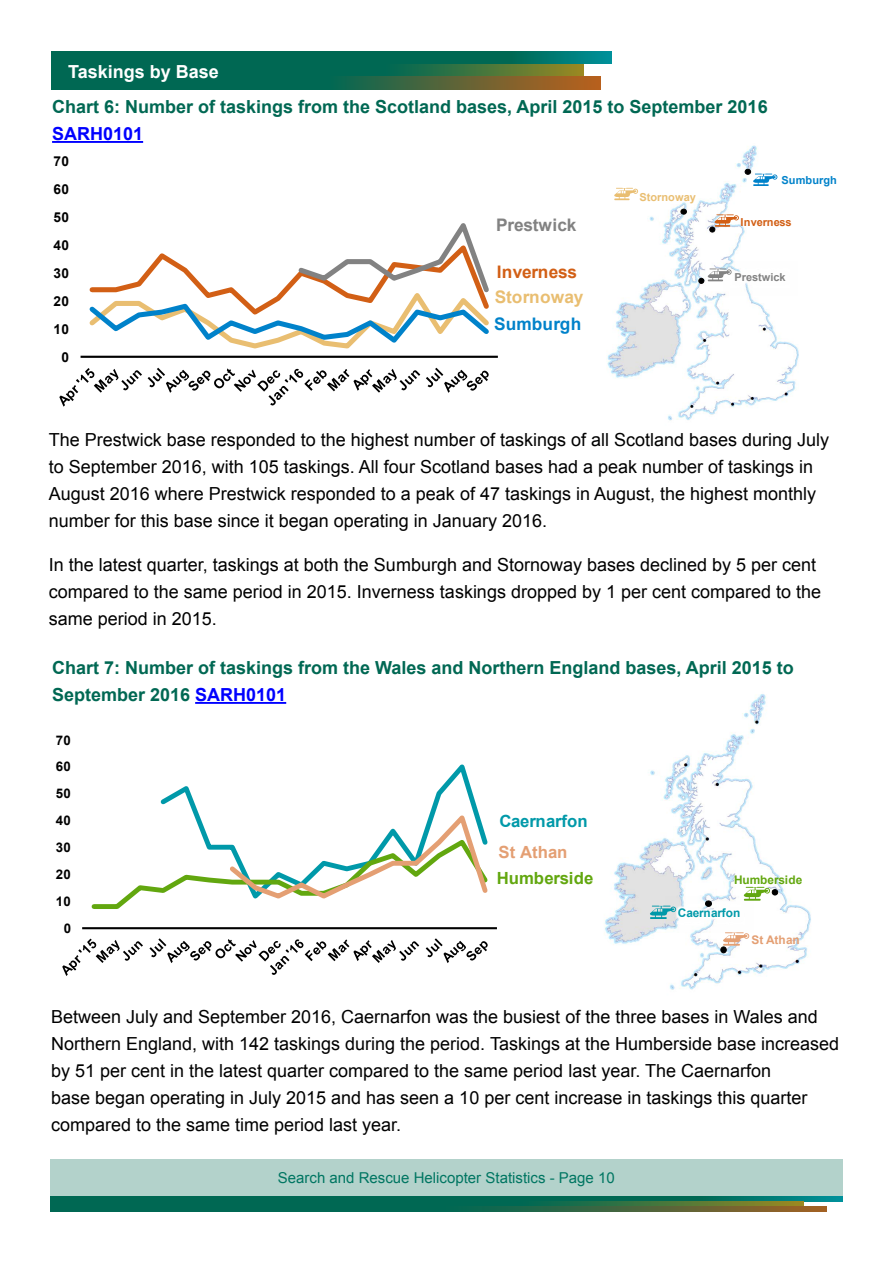
<style>
.page{position:relative;width:893px;height:1263px;background:#fff}
.page>*{position:absolute;margin:0;border:0;box-sizing:border-box;transform-origin:0 0}
.t1{font:18px/27px "Arial";color:#000}
.t2{font:700 18px/27px "Arial";color:#006853}
.t3{font:700 18px "Arial";color:#fff}
.t4{font:700 17.25px/26.2px "Arial";letter-spacing:.015em;color:#e9be71}
.t5{font:700 17.25px "Arial";letter-spacing:-.015em;color:#d25f15}
.t6{font:700 17.25px "Arial";letter-spacing:-.005em;color:#828282}
.t7{font:700 16.8px "Arial";letter-spacing:-.015em;color:#0099a9}
.t8{font:700 16.8px "Arial";letter-spacing:-.015em;color:#62a70f}
.t9{font:700 16.8px "Arial";color:#e49f73}
.t10{font:15px "Arial";color:#007662}
.t11{font:700 13.65px "Arial";letter-spacing:.025em;color:#000}
.t12{font:700 13.2px "Arial";letter-spacing:.025em;color:#000}
.t13{font:700 11.85px "Arial";letter-spacing:-.015em;color:#62a70f}
.t14{font:700 11.85px "Arial";letter-spacing:-.015em;color:#0099a9}
.t15{font:700 11.85px "Arial";color:#e49f73}
.t16{font:700 10.95px "Arial";letter-spacing:-.015em;color:#d25f15}
.t17{font:700 10.95px "Arial";letter-spacing:.005em;color:#e9be71}
.t18{font:700 10.95px "Arial";letter-spacing:-.005em;color:#828282}
.t19{font:700 10.95px "Arial";letter-spacing:.015em;color:#0082ca}
.s1{color:#00f}
.s2{color:#0082ca}
</style>
<div class="page">
<div style="left:50px;top:1160px;width:792px;height:36px;background:#b3d2cb"></div>
<svg style="left:50px;top:1196px;width:792px;height:5px;background:#006b59"></svg>
<svg style="left:50px;top:1201px;width:753px;height:5px;background:#1b6d4a"></svg>
<svg style="left:50px;top:1206px;width:777px;height:6px;background:#256647"></svg>
<hr style="left:52px;top:141px;width:91px;height:2px;background:#00f">
<svg style="left:51px;top:64px;width:533px;height:13px;background:#1c6d49"></svg>
<svg style="left:51px;top:51px;width:561px;height:13px;background:#006b59"></svg>
<svg style="left:51px;top:77px;width:550px;height:12px;background:#306544"></svg>
<hr style="left:81px;top:356px;width:417px;height:2px;background:#000">
<svg style="left:89px;top:223px;width:400px;height:126px"></svg>
<svg style="left:59px;top:368px;width:83px;height:39px"></svg>
<svg style="left:148px;top:368px;width:272px;height:37px"></svg>
<svg style="left:426px;top:368px;width:63px;height:25px"></svg>
<img style="left:607px;top:145px;width:192px;height:276px">
<svg style="left:614px;top:188px;width:24px;height:12px"></svg>
<svg style="left:745px;top:169px;width:32px;height:17px"></svg>
<svg style="left:710px;top:214px;width:29px;height:18px"></svg>
<svg style="left:681px;top:209px;width:6px;height:5px"></svg>
<img style="left:723px;top:262px;width:74px;height:33px">
<svg style="left:699px;top:268px;width:33px;height:16px"></svg>
<img style="left:605px;top:694px;width:206px;height:296px">
<img style="left:665px;top:896px;width:88px;height:36px">
<svg style="left:650px;top:906px;width:26px;height:13px"></svg>
<svg style="left:744px;top:887px;width:34px;height:14px"></svg>
<svg style="left:721px;top:932px;width:28px;height:21px"></svg>
<div style="left:705px;top:901px;width:7px;height:6px;border:1px solid #000;border-radius:50%"></div>
<hr style="left:195px;top:702px;width:91px;height:2px;background:#00f">
<hr style="left:82px;top:927px;width:415px;height:2px;background:#000">
<svg style="left:160px;top:764px;width:317px;height:44px"></svg>
<svg style="left:91px;top:808px;width:397px;height:101px"></svg>
<svg style="left:62px;top:938px;width:81px;height:38px"></svg>
<svg style="left:149px;top:938px;width:270px;height:37px"></svg>
<svg style="left:426px;top:938px;width:62px;height:25px"></svg>
<p class="t3" style="left:68px;top:60px;width:152px">Taskings by Base</p>
<p class="t2" style="left:52px;top:94px;width:717px">Chart 6: Number of taskings from the Scotland bases, April 2015 to September 2016<br><span class="s1">SARH0101</span></p>
<p class="t11" style="left:53px;top:152px;width:17px">70</p>
<p class="t11" style="left:53px;top:180px;width:17px">60</p>
<p class="t11" style="left:53px;top:208px;width:17px">50</p>
<p class="t11" style="left:53px;top:236px;width:17px">40</p>
<p class="t11" style="left:53px;top:264px;width:17px">30</p>
<p class="t11" style="left:53px;top:292px;width:17px">20</p>
<p class="t11" style="left:53px;top:320px;width:17px">10</p>
<p class="t11" style="left:62px;top:348px;width:9px">0</p>
<p class="t6" style="left:496px;top:213px;width:82px">Prestwick</p>
<p class="t5" style="left:497px;top:261px;width:82px">Inverness</p>
<p class="t4" style="left:494px;top:285px;width:91px">Stornoway<br><span class="s2">Sumburgh</span></p>
<p class="t17" style="left:639px;top:190px;width:58px">Stornoway</p>
<p class="t19" style="left:782px;top:173px;width:57px">Sumburgh</p>
<p class="t16" style="left:741px;top:214px;width:53px">Inverness</p>
<p class="t18" style="left:735px;top:270px;width:53px">Prestwick</p>
<p class="t1" style="left:49px;top:427px;width:782px">The Prestwick base responded to the highest number of taskings of all Scotland bases during July to September 2016, with 105 taskings. All four Scotland bases had a peak number of taskings in August 2016 where Prestwick responded to a peak of 47 taskings in August, the highest monthly number for this base since it began operating in January 2016.</p>
<p class="t1" style="left:49px;top:552px;width:774px">In the latest quarter, taskings at both the Sumburgh and Stornoway bases declined by 5 per cent compared to the same period in 2015. Inverness taskings dropped by 1 per cent compared to the same period in 2015.</p>
<p class="t2" style="left:52px;top:655px;width:743px">Chart 7: Number of taskings from the Wales and Northern England bases, April 2015 to<br>September 2016 <span class="s1">SARH0101</span></p>
<p class="t12" style="left:56px;top:731px;width:17px">70</p>
<p class="t12" style="left:56px;top:758px;width:17px">60</p>
<p class="t12" style="left:56px;top:785px;width:17px">50</p>
<p class="t12" style="left:56px;top:812px;width:17px">40</p>
<p class="t12" style="left:56px;top:839px;width:17px">30</p>
<p class="t12" style="left:56px;top:865px;width:17px">20</p>
<p class="t12" style="left:56px;top:892px;width:17px">10</p>
<p class="t12" style="left:64px;top:919px;width:9px">0</p>
<p class="t7" style="left:499px;top:810px;width:90px">Caernarfon</p>
<p class="t9" style="left:499px;top:841px;width:70px">St Athan</p>
<p class="t8" style="left:497px;top:867px;width:98px">Humberside</p>
<p class="t13" style="left:734px;top:872px;width:70px">Humberside</p>
<p class="t14" style="left:678px;top:905px;width:64px">Caernarfon</p>
<p class="t15" style="left:751px;top:932px;width:50px">St Athan</p>
<p class="t1" style="left:51px;top:1003px;width:790px">Between July and September 2016, Caernarfon was the busiest of the three bases in Wales and Northern England, with 142 taskings during the period. Taskings at the Humberside base increased by 51 per cent in the latest quarter compared to the same period last year. The Caernarfon<br>base began operating in July 2015 and has seen a 10 per cent increase in taskings this quarter compared to the same time period last year.</p>
<p class="t10" style="left:278px;top:1168px;width:338px">Search and Rescue Helicopter Statistics - Page 10</p>
</div>
